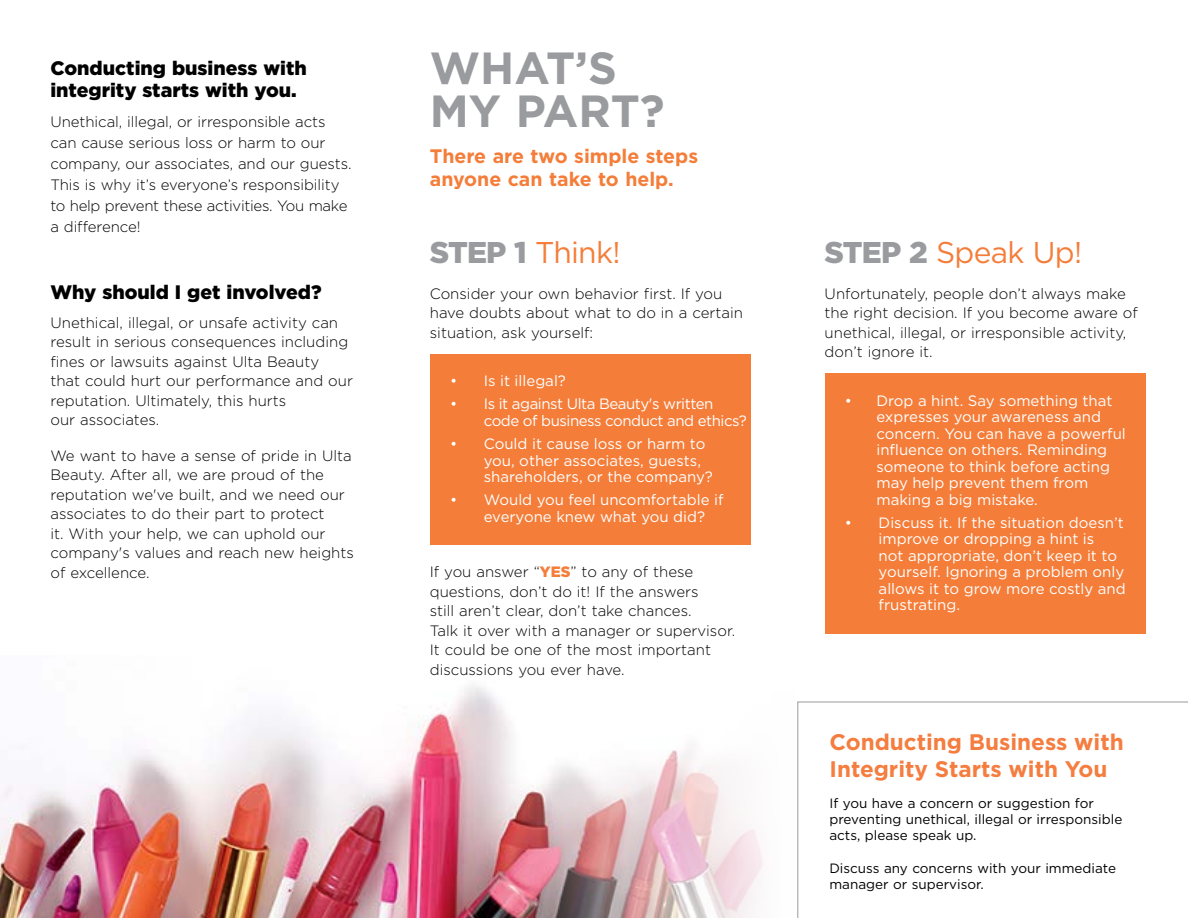
<style>
.page{position:relative;width:1188px;height:918px;background:#fff}
.page>*{position:absolute;margin:0;border:0;box-sizing:border-box;transform-origin:0 0}
.t1{font:700 45px/43.5px "Gotham";color:#999b9e}
.t2{font:30px "Gotham";letter-spacing:-.025em;color:#f47d39}
.t3{font:700 22.5px/27px "Gotham";color:#f47d3f}
.t4{font:900 19.5px/22.5px "Gotham";color:#000}
.t5{font:700 19.5px/22.5px "Gotham";color:#f47d39}
.t6{font:300 15px/19.5px "Gotham";color:#000}
.t7{font:15px/16.5px "Gotham";color:#fff}
.t8{font:15px/16.5px "Gotham";letter-spacing:-.03em;color:#fff}
.t9{font:13.5px/16.2px "Gotham";color:#000}
.s1{font-weight:900;color:#999b9e}
.s2{font-weight:900;color:#f47d39}
</style>
<div class="page">
<img style="left:0;top:686px;width:763px;height:232px">
<div style="left:430px;top:354px;width:321px;height:56px;background:#f47d39"></div>
<div style="left:430px;top:377px;width:321px;height:72px;background:#f47d39"></div>
<div style="left:430px;top:417px;width:321px;height:89px;background:#f47d39"></div>
<div style="left:430px;top:473px;width:321px;height:72px;background:#f47d39"></div>
<svg style="left:797px;top:702px;width:391px;height:216px"></svg>
<div style="left:825px;top:374px;width:321px;height:154px;background:#f47d39"></div>
<div style="left:825px;top:496px;width:321px;height:138px;background:#f47d39"></div>
<h3 class="t4" style="left:50px;top:56px;width:258px">Conducting business with integrity starts with you.</h3>
<p class="t6" style="left:50px;top:111px;width:303px;line-height:21px">Unethical, illegal, or irresponsible acts can cause serious loss or harm to our company, our associates, and our guests.<br>This is why it’s everyone’s responsibility to help prevent these activities. You make a difference!</p>
<h3 class="t4" style="left:50px;top:281px;width:273px">Why should I get involved?</h3>
<p class="t6" style="left:50px;top:312px;width:304px">Unethical, illegal, or unsafe activity can result in serious consequences including fines or lawsuits against Ulta Beauty<br>that could hurt our performance and our reputation. Ultimately, this hurts<br>our associates.</p>
<p class="t6" style="left:50px;top:445px;width:305px">We want to have a sense of pride in Ulta Beauty. After all, we are proud of the reputation we've built, and we need our associates to do their part to protect<br>it. With your help, we can uphold our company's values and reach new heights of excellence.</p>
<h1 class="t1" style="left:430px;top:46px;width:236px">WHAT’S<br>MY PART?</h1>
<h3 class="t5" style="left:430px;top:145px;width:270px">There are two simple steps anyone can take to help.</h3>
<h2 class="t2" style="left:430px;top:233px;width:192px"><span class="s1">STEP 1</span> Think!</h2>
<p class="t6" style="left:430px;top:283px;width:315px">Consider your own behavior first. If you have doubts about what to do in a certain situation, ask yourself:</p>
<p class="t7" style="left:450px;top:372px;width:117px">• Is it illegal?</p>
<p class="t8" style="left:484px;top:396px;width:265px;text-indent:-34px">• Is it against Ulta Beauty's written code of business conduct and ethics?</p>
<p class="t7" style="left:484px;top:435px;width:231px;text-indent:-34px">• Could it cause loss or harm to you, other associates, guests, shareholders, or the company?</p>
<p class="t7" style="left:484px;top:492px;width:241px;text-indent:-34px">• Would you feel uncomfortable if everyone knew what you did?</p>
<p class="t6" style="left:430px;top:562px;width:307px">If you answer “<span class="s2">YES</span>” to any of these questions, don’t do it! If the answers<br>still aren’t clear, don’t take chances.<br>Talk it over with a manager or supervisor.<br>It could be one of the most important discussions you ever have.</p>
<h2 class="t2" style="left:825px;top:233px;width:259px"><span class="s1">STEP 2</span> Speak Up!</h2>
<p class="t6" style="left:825px;top:283px;width:315px">Unfortunately, people don’t always make the right decision. If you become aware of unethical, illegal, or irresponsible activity, don’t ignore it.</p>
<p class="t7" style="left:876px;top:392px;width:251px;text-indent:-32px">• Drop a hint. Say something that expresses your awareness and concern. You can have a powerful influence on others. Reminding someone to think before acting may help prevent them from making a big mistake.</p>
<p class="t7" style="left:879px;top:514px;width:249px;text-indent:-34px">• Discuss it. If the situation doesn’t improve or dropping a hint is<br>not appropriate, don’t keep it to yourself. Ignoring a problem only allows it to grow more costly and frustrating.</p>
<h3 class="t3" style="left:829px;top:728px;width:296px">Conducting Business with<br>Integrity Starts with You</h3>
<p class="t9" style="left:829px;top:795px;width:294px">If you have a concern or suggestion for preventing unethical, illegal or irresponsible acts, please speak up.</p>
<p class="t9" style="left:829px;top:859px;width:288px">Discuss any concerns with your immediate manager or supervisor.</p>
</div>
